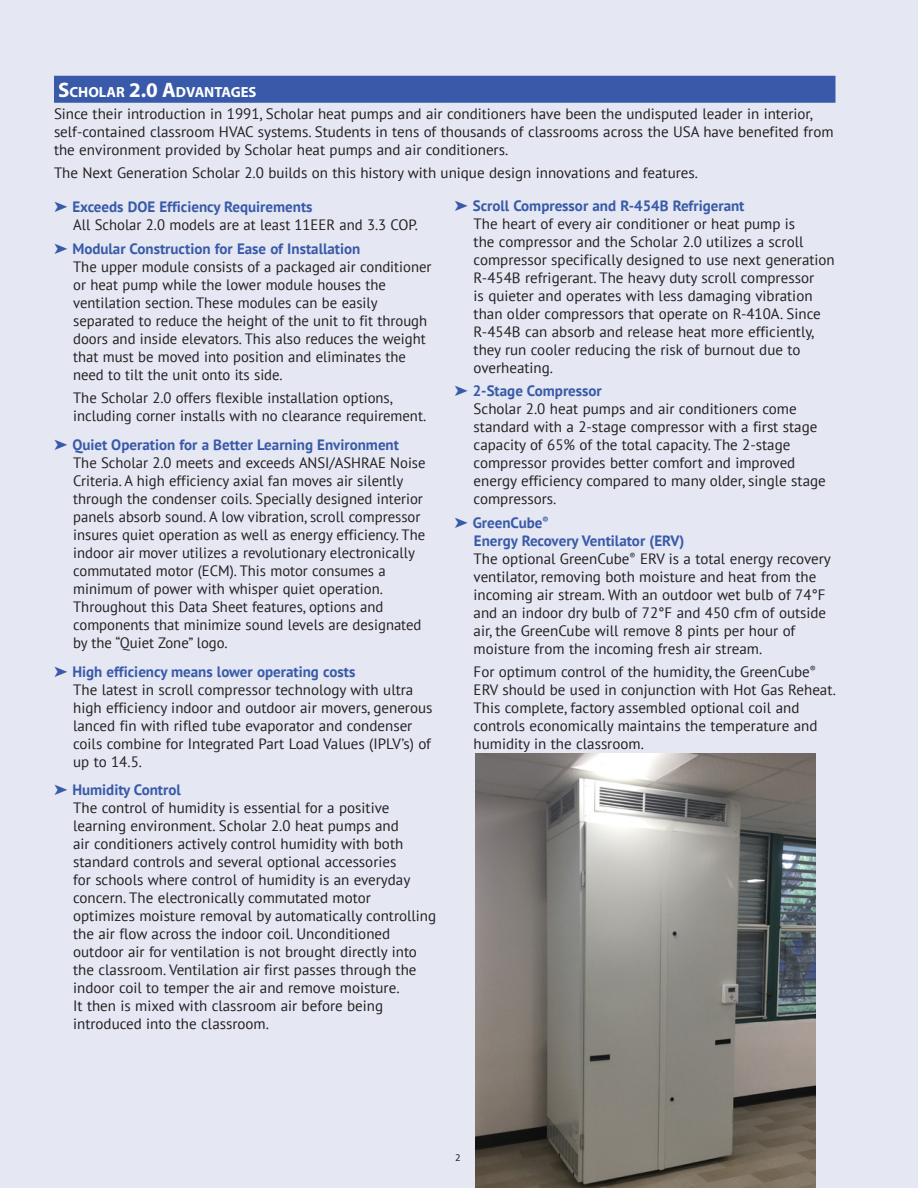
<style>
.page{position:relative;width:918px;height:1188px;background:#e5e7f3}
.page>*{position:absolute;margin:0;border:0;box-sizing:border-box;transform-origin:0 0}
.bullet_points{font:15px/18px "PT Sans";color:#231f20}
.body_copy{font:15px/17.7px "PT Sans";color:#231f20}
.bullet_points-2{font:700 15px "PT Sans";color:#385aa8}
.t1{font:700 14.7px "Myriad Pro";color:#fff}
.t2{font:9px "Tahoma";color:#231f20}
.s1{font-size:21px}
</style>
<div class="page">
<div style="left:54px;top:76px;width:782px;height:27px;background:#385aa8"></div>
<img style="left:476px;top:754px;width:340px;height:434px">
<p class="t1" style="left:58px;top:82px;width:200px"><span class="s1">S</span>CHOLAR <span class="s1">2.0 A</span>DVANTAGES</p>
<p class="body_copy" style="left:54px;top:105px;width:781px">Since their introduction in 1991, Scholar heat pumps and air conditioners have been the undisputed leader in interior, self-contained classroom HVAC systems. Students in tens of thousands of classrooms across the USA have benefited from the environment provided by Scholar heat pumps and air conditioners.</p>
<p class="body_copy" style="left:54px;top:164px;width:646px">The Next Generation Scholar 2.0 builds on this history with unique design innovations and features.</p>
<p class="bullet_points-2" style="left:454px;top:196px;width:292px">➤ Scroll Compressor and R-454B Refrigerant</p>
<p class="bullet_points" style="left:474px;top:214px;width:363px">The heart of every air conditioner or heat pump is<br>the compressor and the Scholar 2.0 utilizes a scroll compressor specifically designed to use next generation R-454B refrigerant. The heavy duty scroll compressor<br>is quieter and operates with less damaging vibration than older compressors that operate on R-410A. Since R-454B can absorb and release heat more efficiently, they run cooler reducing the risk of burnout due to overheating.</p>
<p class="bullet_points-2" style="left:454px;top:381px;width:149px">➤ 2-Stage Compressor</p>
<p class="bullet_points" style="left:474px;top:399px;width:354px">Scholar 2.0 heat pumps and air conditioners come standard with a 2-stage compressor with a first stage capacity of 65% of the total capacity. The 2-stage compressor provides better comfort and improved energy efficiency compared to many older, single stage compressors.</p>
<p class="bullet_points-2" style="left:454px;top:512px;width:96px">➤ GreenCube<sup>®</sup></p>
<p class="bullet_points-2" style="left:474px;top:530px;width:212px">Energy Recovery Ventilator (ERV)</p>
<p class="bullet_points" style="left:474px;top:549px;width:359px">The optional GreenCube<sup>®</sup> ERV is a total energy recovery ventilator, removing both moisture and heat from the incoming air stream. With an outdoor wet bulb of 74°F and an indoor dry bulb of 72°F and 450 cfm of outside air, the GreenCube will remove 8 pints per hour of moisture from the incoming fresh air stream.</p>
<p class="bullet_points" style="left:474px;top:662px;width:364px">For optimum control of the humidity, the GreenCube<sup>® </sup>ERV should be used in conjunction with Hot Gas Reheat.<br>This complete, factory assembled optional coil and controls economically maintains the temperature and humidity in the classroom.</p>
<p class="bullet_points-2" style="left:54px;top:197px;width:260px">➤ Exceeds DOE Efficiency Requirements</p>
<p class="bullet_points" style="left:73px;top:216px;width:346px">All Scholar 2.0 models are at least 11EER and 3.3 COP.</p>
<p class="bullet_points-2" style="left:54px;top:238px;width:308px">➤ Modular Construction for Ease of Installation</p>
<p class="bullet_points" style="left:73px;top:257px;width:360px">The upper module consists of a packaged air conditioner or heat pump while the lower module houses the ventilation section. These modules can be easily separated to reduce the height of the unit to fit through doors and inside elevators. This also reduces the weight that must be moved into position and eliminates the need to tilt the unit onto its side.</p>
<p class="bullet_points" style="left:73px;top:388px;width:355px">The Scholar 2.0 offers flexible installation options, including corner installs with no clearance requirement.</p>
<p class="bullet_points-2" style="left:54px;top:435px;width:347px">➤ Quiet Operation for a Better Learning Environment</p>
<p class="bullet_points" style="left:73px;top:453px;width:354px">The Scholar 2.0 meets and exceeds ANSI/ASHRAE Noise Criteria. A high efficiency axial fan moves air silently through the condenser coils. Specially designed interior panels absorb sound. A low vibration, scroll compressor insures quiet operation as well as energy efficiency. The indoor air mover utilizes a revolutionary electronically commutated motor (ECM). This motor consumes a minimum of power with whisper quiet operation.<br>Throughout this Data Sheet features, options and components that minimize sound levels are designated by the “Quiet Zone” logo.</p>
<p class="bullet_points-2" style="left:54px;top:661px;width:303px">➤ High efficiency means lower operating costs</p>
<p class="bullet_points" style="left:73px;top:680px;width:361px">The latest in scroll compressor technology with ultra high efficiency indoor and outdoor air movers, generous lanced fin with rifled tube evaporator and condenser coils combine for Integrated Part Load Values (IPLV’s) of up to 14.5.</p>
<p class="bullet_points-2" style="left:54px;top:780px;width:128px">➤ Humidity Control</p>
<p class="bullet_points" style="left:73px;top:799px;width:365px">The control of humidity is essential for a positive learning environment. Scholar 2.0 heat pumps and<br>air conditioners actively control humidity with both standard controls and several optional accessories<br>for schools where control of humidity is an everyday concern. The electronically commutated motor optimizes moisture removal by automatically controlling the air flow across the indoor coil. Unconditioned outdoor air for ventilation is not brought directly into the classroom. Ventilation air first passes through the indoor coil to temper the air and remove moisture.<br>It then is mixed with classroom air before being introduced into the classroom.</p>
<p class="t2" style="left:457px;top:1150px;width:6px">2</p>
<p class="t2" style="left:455px;top:1152px;width:6px">2</p>
</div>
